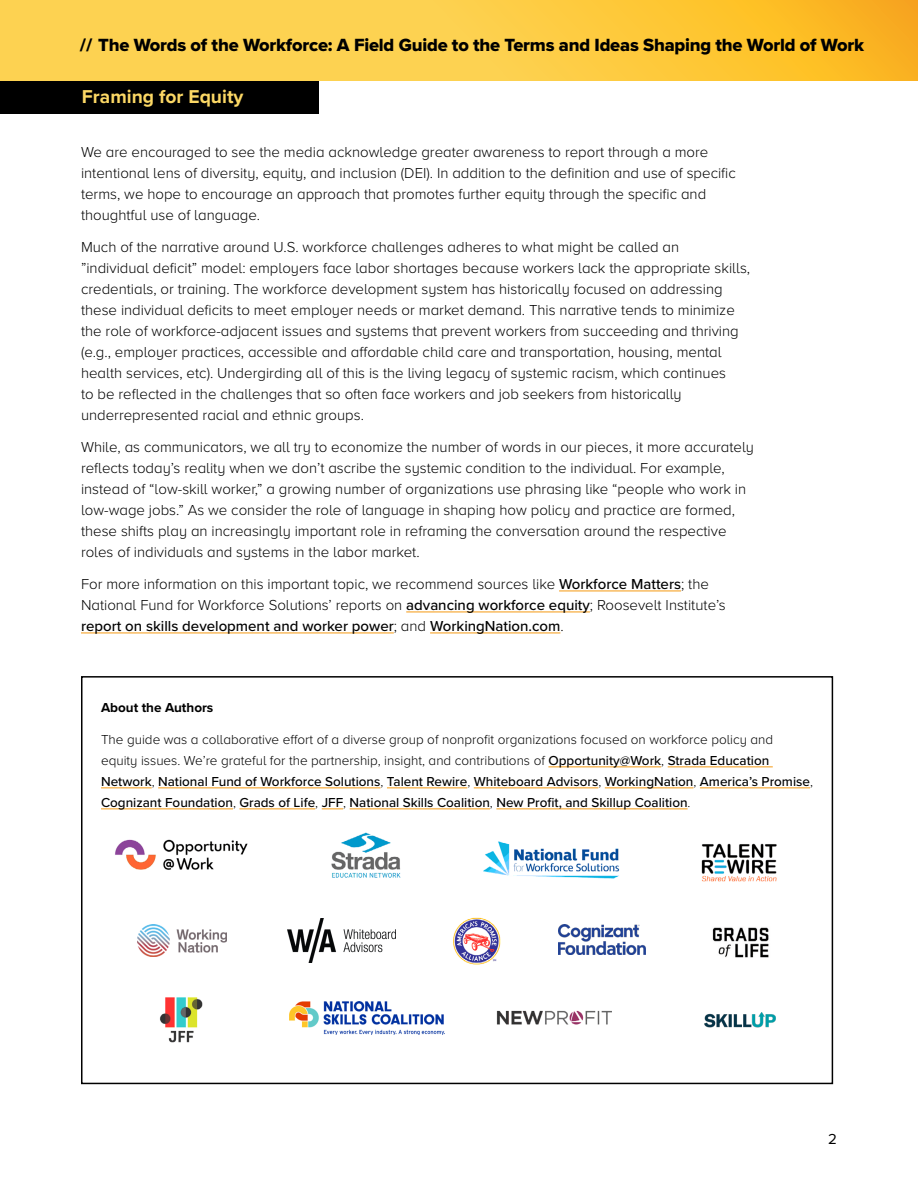
<style>
.page{position:relative;width:918px;height:1188px;background:#fff}
.page>*{position:absolute;margin:0;border:0;box-sizing:border-box;transform-origin:0 0}
.t1{font:700 19.35px "Proxima Nova";color:#fcd865}
.t2{font:18.3px "Proxima Nova Extrabld";letter-spacing:-.01em;color:#000}
.t3{font:300 15px/21px "Proxima Nova A";color:#000}
.t4{font:500 15px "Proxima Nova";color:#000}
.t5{font:15px "Proxima Nova A";color:#000}
.t6{font:300 13.5px/21px "Proxima Nova A";color:#000}
.t7{font:500 13.5px/21px "Proxima Nova";color:#000}
.t8{font:700 13.5px "Proxima Nova A";color:#000}
.s1{font-family:"Proxima Nova";font-weight:500}
.s2{font-family:"Proxima Nova A";font-weight:300}
</style>
<div class="page">
<svg style="left:0;top:0;width:918px;height:81px;background:#fdcb43"></svg>
<div style="left:81px;top:676px;width:752px;height:408px;border:2px solid #000"></div>
<hr style="left:548px;top:766px;width:113px;height:1px;background:#f59912">
<hr style="left:668px;top:766px;width:105px;height:1px;background:#f59912">
<hr style="left:101px;top:787px;width:51px;height:1px;background:#f59912">
<hr style="left:158px;top:787px;width:223px;height:1px;background:#f59912">
<hr style="left:387px;top:787px;width:80px;height:1px;background:#f59912">
<hr style="left:474px;top:787px;width:124px;height:1px;background:#f59912">
<hr style="left:605px;top:787px;width:88px;height:1px;background:#f59912">
<hr style="left:700px;top:787px;width:110px;height:1px;background:#f59912">
<hr style="left:101px;top:808px;width:132px;height:1px;background:#f59912">
<hr style="left:239px;top:808px;width:76px;height:1px;background:#f59912">
<svg style="left:322px;top:808px;width:21px;height:1px"></svg>
<hr style="left:350px;top:808px;width:140px;height:1px;background:#f59912">
<hr style="left:496px;top:808px;width:192px;height:1px;background:#f59912">
<hr style="left:559px;top:591px;width:122px;height:1px;background:#f59912">
<hr style="left:406px;top:612px;width:184px;height:1px;background:#f59912">
<hr style="left:81px;top:633px;width:313px;height:1px;background:#f59912">
<hr style="left:430px;top:633px;width:130px;height:1px;background:#f59912">
<div style="left:0;top:81px;width:319px;height:32px;background:#000"></div>
<img style="left:115px;top:839px;width:133px;height:31px">
<img style="left:496px;top:1010px;width:115px;height:15px">
<img style="left:558px;top:924px;width:87px;height:31px">
<img style="left:289px;top:1001px;width:155px;height:33px">
<img style="left:137px;top:924px;width:89px;height:33px">
<img style="left:331px;top:832px;width:70px;height:46px">
<img style="left:484px;top:841px;width:136px;height:38px">
<img style="left:702px;top:843px;width:75px;height:39px">
<img style="left:453px;top:917px;width:47px;height:48px">
<img style="left:712px;top:927px;width:57px;height:31px">
<img style="left:160px;top:998px;width:43px;height:45px">
<img style="left:704px;top:1012px;width:72px;height:16px">
<img style="left:288px;top:919px;width:107px;height:43px">
<p class="t2" style="left:80px;top:31px;width:786px">// The Words of the Workforce: A Field Guide to the Terms and Ideas Shaping the World of Work</p>
<p class="t1" style="left:82px;top:82px;width:163px">Framing for Equity</p>
<p class="t3" style="left:81px;top:141px;width:656px">We are encouraged to see the media acknowledge greater awareness to report through a more intentional lens of diversity, equity, and inclusion (DEI). In addition to the definition and use of specific terms, we hope to encourage an approach that promotes further equity through the specific and thoughtful use of language.</p>
<p class="t3" style="left:81px;top:236px;width:671px">Much of the narrative around U.S. workforce challenges adheres to what might be called an ”individual deficit” model: employers face labor shortages because workers lack the appropriate skills, credentials, or training. The workforce development system has historically focused on addressing these individual deficits to meet employer needs or market demand. This narrative tends to minimize the role of workforce-adjacent issues and systems that prevent workers from succeeding and thriving (e.g., employer practices, accessible and affordable child care and transportation, housing, mental health services, etc). Undergirding all of this is the living legacy of systemic racism, which continues<br>to be reflected in the challenges that so often face workers and job seekers from historically underrepresented racial and ethnic groups.</p>
<p class="t3" style="left:81px;top:436px;width:675px">While, as communicators, we all try to economize the number of words in our pieces, it more accurately reflects today’s reality when we don’t ascribe the systemic condition to the individual. For example, instead of “low-skill worker,” a growing number of organizations use phrasing like “people who work in low-wage jobs.” As we consider the role of language in shaping how policy and practice are formed, these shifts play an increasingly important role in reframing the conversation around the respective roles of individuals and systems in the labor market.</p>
<p class="t3" style="left:81px;top:572px;width:646px">For more information on this important topic, we recommend sources like <span class="s1">Workforce Matters</span>; the<br>National Fund for Workforce Solutions’ reports on <span class="s1">advancing workforce equity</span>; Roosevelt Institute’s</p>
<p class="t4" style="left:81px;top:615px;width:484px">report on skills development and worker power<span class="s2">; and</span> WorkingNation.com<span class="s2">.</span></p>
<p class="t8" style="left:101px;top:697px;width:114px">About the Authors</p>
<p class="t6" style="left:101px;top:728px;width:674px">The guide was a collaborative effort of a diverse group of nonprofit organizations focused on workforce policy and equity issues. We’re grateful for the partnership, insight, and contributions of <span class="s1">Opportunity@Work</span>, <span class="s1">Strada Education</span></p>
<p class="t7" style="left:101px;top:770px;width:714px">Network<span class="s2">,</span> National Fund of Workforce Solutions<span class="s2">,</span> Talent Rewire<span class="s2">,</span> Whiteboard Advisors<span class="s2">,</span> WorkingNation<span class="s2">,</span> America’s Promise<span class="s2">,<br></span>Cognizant Foundation<span class="s2">,</span> Grads of Life<span class="s2">,</span> JFF<span class="s2">,</span> National Skills Coalition<span class="s2">,</span> New Profit, and Skillup Coalition<span class="s2">.</span></p>
<p class="t5" style="left:828px;top:1128px;width:10px">2</p>
</div>
